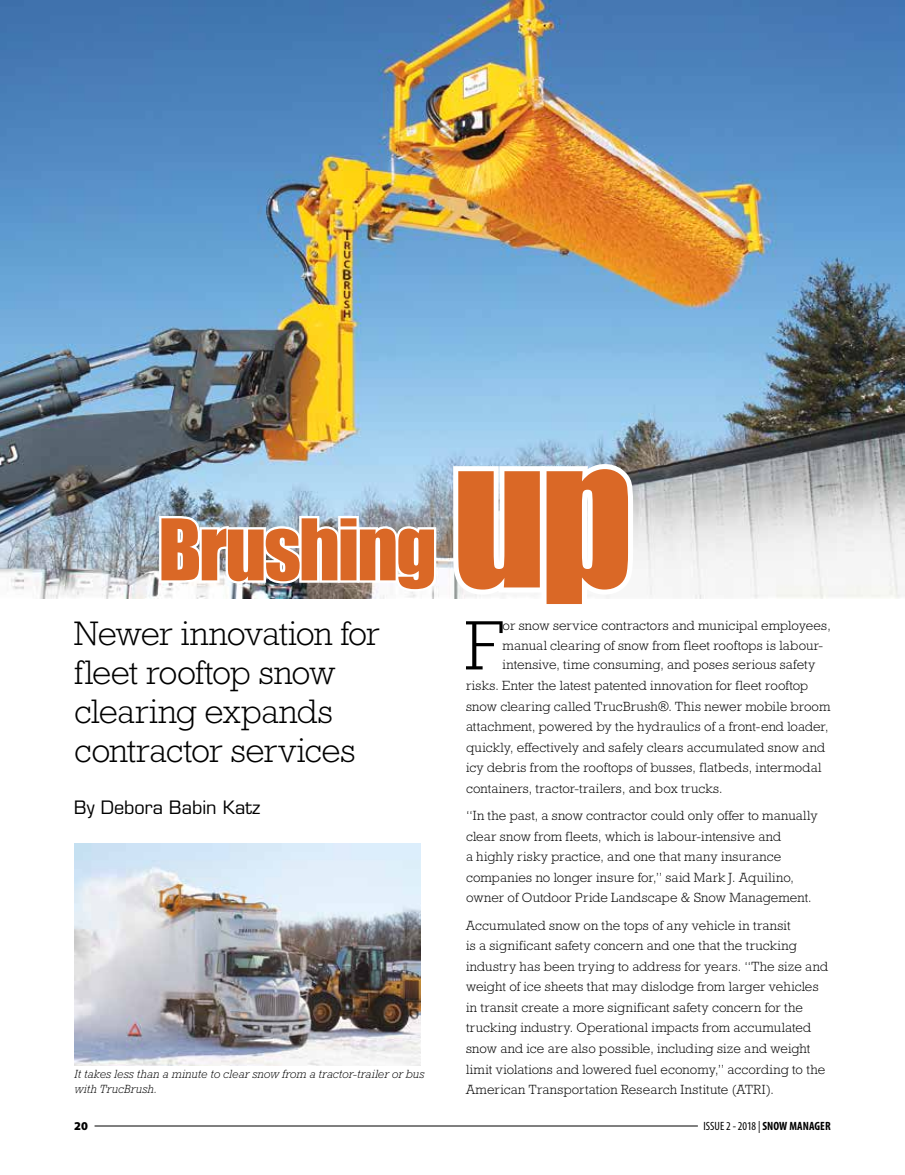
<style>
.page{position:relative;width:905px;height:1175px;background:#fff}
.page>*{position:absolute;margin:0;border:0;box-sizing:border-box;transform-origin:0 0}
.t1{font:179.4px "Impact";color:#da6826}
.t2{font:78.45px "Impact";letter-spacing:-.03em;color:#da6826}
.t3{font:300 70.95px "M Rockwell";color:#000}
.t4{font:300 34.5px/39px "M Rockwell";letter-spacing:-.02em;color:#000}
.t5{font:18px "Eurostile";color:#000}
.t6{font:300 13.5px/20.5px "M Rockwell";letter-spacing:.01em;color:#000}
.t7{font:italic 300 12px/14.4px "Rockwell";letter-spacing:.015em;color:#000}
.t8{font:condensed 12px "Myriad Pro";letter-spacing:.005em;color:#000}
.t9{font:900 12px "Myriad Pro";color:#000}
.s1{font-weight:700}
</style>
<div class="page">
<hr style="left:94px;top:1125px;width:604px;height:1px;background:#000">
<img style="left:0;top:0;width:904px;height:598px">
<img style="left:74px;top:843px;width:347px;height:222px">
<img style="left:157px;top:513px;width:282px;height:81px">
<svg style="left:448px;top:456px;width:192px;height:143px"></svg>
<h2 class="t2" style="left:158px;top:501px;width:280px">Brushing</h2>
<h3 class="t4" style="left:74px;top:614px;width:307px">Newer innovation for fleet rooftop snow clearing expands contractor services</h3>
<h3 class="t5" style="left:74px;top:797px;width:187px">By Debora Babin Katz</h3>
<p class="t7" style="left:74px;top:1066px;width:351px">It takes less than a minute to clear snow from a tractor-trailer or bus with TrucBrush.</p>
<h1 class="t1" style="left:452px;top:406px;width:182px">up</h1>
<h3 class="t3" style="left:465px;top:607px;width:39px">F</h3>
<p class="t6" style="left:502px;top:615px;width:329px">or snow service contractors and municipal employees,</p>
<p class="t6" style="left:502px;top:635px;width:322px">manual clearing of snow from fleet rooftops is labour-</p>
<p class="t6" style="left:502px;top:654px;width:314px">intensive, time consuming, and poses serious safety</p>
<p class="t6" style="left:466px;top:675px;width:344px">risks. Enter the latest patented innovation for fleet rooftop</p>
<p class="t6" style="left:466px;top:696px;width:366px">snow clearing called TrucBrush®. This newer mobile broom</p>
<p class="t6" style="left:466px;top:716px;width:364px">attachment, powered by the hydraulics of a front-end loader,</p>
<p class="t6" style="left:466px;top:737px;width:360px">quickly, effectively and safely clears accumulated snow and</p>
<p class="t6" style="left:466px;top:757px;width:357px">icy debris from the rooftops of busses, flatbeds, intermodal</p>
<p class="t6" style="left:466px;top:778px;width:258px">containers, tractor-trailers, and box trucks.</p>
<p class="t6" style="left:466px;top:805px;width:353px">“In the past, a snow contractor could only offer to manually clear snow from fleets, which is labour-intensive and<br>a highly risky practice, and one that many insurance companies no longer insure for,” said Mark J. Aquilino, owner of Outdoor Pride Landscape &amp; Snow Management.</p>
<p class="t6" style="left:466px;top:915px;width:363px">Accumulated snow on the tops of any vehicle in transit<br>is a significant safety concern and one that the trucking industry has been trying to address for years. “The size and weight of ice sheets that may dislodge from larger vehicles in transit create a more significant safety concern for the trucking industry. Operational impacts from accumulated snow and ice are also possible, including size and weight limit violations and lowered fuel economy,” according to the American Transportation Research Institute (ATRI).</p>
<p class="t9" style="left:74px;top:1119px;width:15px">20</p>
<p class="t8" style="left:703px;top:1118px;width:129px">ISSUE 2 - 2018 | <span class="s1">SNOW MANAGER</span></p>
</div>
